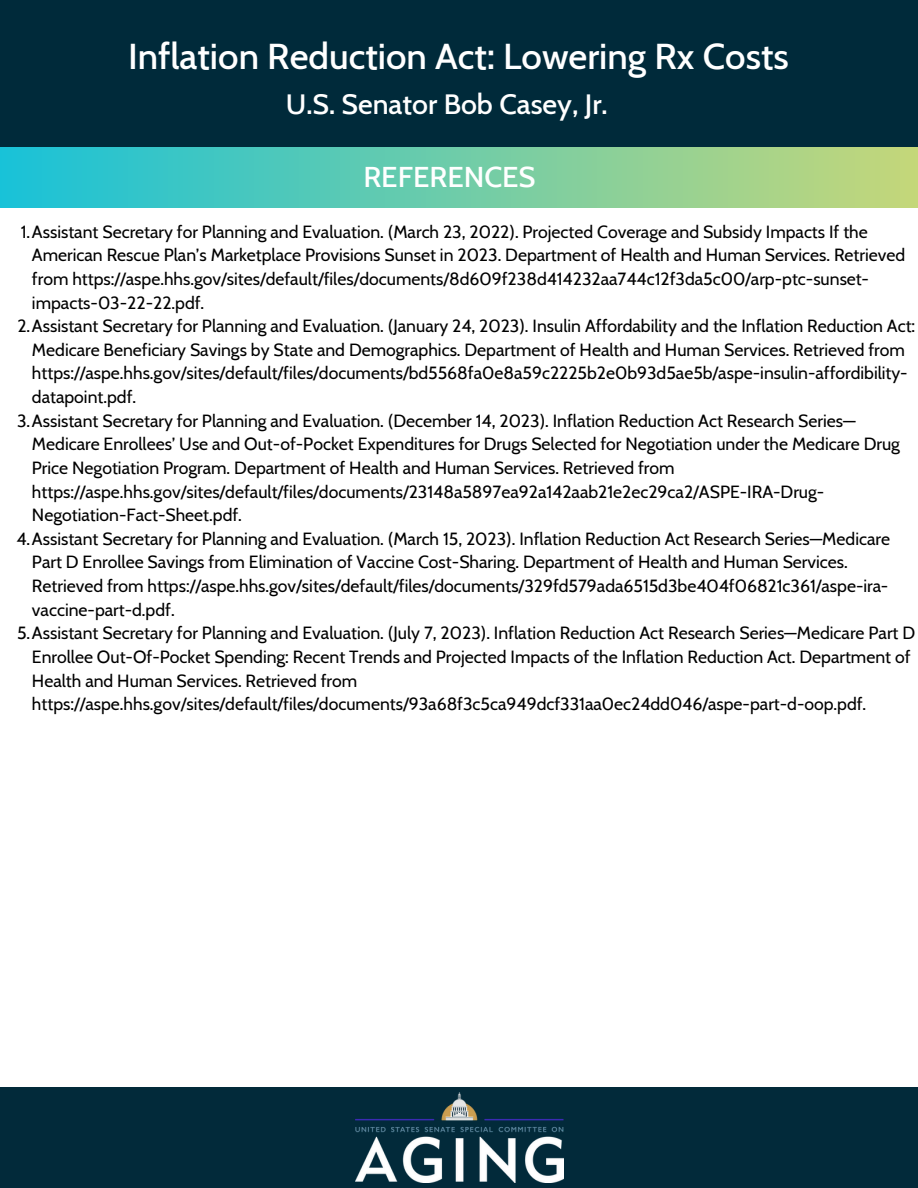
<style>
.page{position:relative;width:918px;height:1188px;background:#fff}
.page>*{position:absolute;margin:0;border:0;box-sizing:border-box;transform-origin:0 0}
.t1{font:500 36.6px "Cabin";color:#fff}
.t2{font:500 29.25px "Cabin";color:#fff}
.t3{font:500 28.5px "Cabin";color:#fff}
.t4{font:17.55px/23.7px "Cabin";color:#000}
</style>
<div class="page">
<div style="left:0;top:147px;width:918px;height:60px;background:linear-gradient(to right,#19c2d8,#c5d779)"></div>
<div style="left:0;top:0;width:918px;height:147px;background:#002a3a"></div>
<div style="left:0;top:1087px;width:918px;height:101px;background:#022a3a"></div>
<img style="left:355px;top:1093px;width:208px;height:90px">
<h1 class="t1" style="left:128px;top:34px;width:662px">Inflation Reduction Act: Lowering Rx Costs</h1>
<h3 class="t3" style="left:286px;top:87px;width:323px">U.S. Senator Bob Casey, Jr.</h3>
<h1 class="t2" style="left:363px;top:159px;width:174px">REFERENCES</h1>
<p class="t4" style="left:32px;top:220px;width:875px;text-indent:-11px">1.Assistant Secretary for Planning and Evaluation. (March 23, 2022). Projected Coverage and Subsidy Impacts If the American Rescue Plan’s Marketplace Provisions Sunset in 2023. Department of Health and Human Services. Retrieved from https://aspe.hhs.gov/sites/default/files/documents/8d609f238d414232aa744c12f3da5c00/arp-ptc-sunset&shy;impacts-03-22-22.pdf.</p>
<p class="t4" style="left:32px;top:314px;width:885px;text-indent:-15px">2.Assistant Secretary for Planning and Evaluation. (January 24, 2023). Insulin Affordability and the Inflation Reduction Act:<br>Medicare Beneficiary Savings by State and Demographics. Department of Health and Human Services. Retrieved from https://aspe.hhs.gov/sites/default/files/documents/bd5568fa0e8a59c2225b2e0b93d5ae5b/aspe-insulin-affordibility&shy;datapoint.pdf.</p>
<p class="t4" style="left:32px;top:409px;width:870px;text-indent:-15px">3.Assistant Secretary for Planning and Evaluation. (December 14, 2023). Inflation Reduction Act Research Series— Medicare Enrollees’ Use and Out-of-Pocket Expenditures for Drugs Selected for Negotiation under the Medicare Drug Price Negotiation Program. Department of Health and Human Services. Retrieved from https://aspe.hhs.gov/sites/default/files/documents/23148a5897ea92a142aab21e2ec29ca2/ASPE-IRA-Drug-Negotiation-Fact-Sheet.pdf.</p>
<p class="t4" style="left:32px;top:527px;width:860px;text-indent:-16px">4.Assistant Secretary for Planning and Evaluation. (March 15, 2023). Inflation Reduction Act Research Series—Medicare Part D Enrollee Savings from Elimination of Vaccine Cost-Sharing. Department of Health and Human Services.<br>Retrieved from https://aspe.hhs.gov/sites/default/files/documents/329fd579ada6515d3be404f06821c361/aspe-ira&shy;vaccine-part-d.pdf.</p>
<p class="t4" style="left:32px;top:621px;width:885px;text-indent:-15px">5.Assistant Secretary for Planning and Evaluation. (July 7, 2023). Inflation Reduction Act Research Series—Medicare Part D Enrollee Out-Of-Pocket Spending: Recent Trends and Projected Impacts of the Inflation Reduction Act. Department of Health and Human Services. Retrieved from https://aspe.hhs.gov/sites/default/files/documents/93a68f3c5ca949dcf331aa0ec24dd046/aspe-part-d-oop.pdf.</p>
</div>
